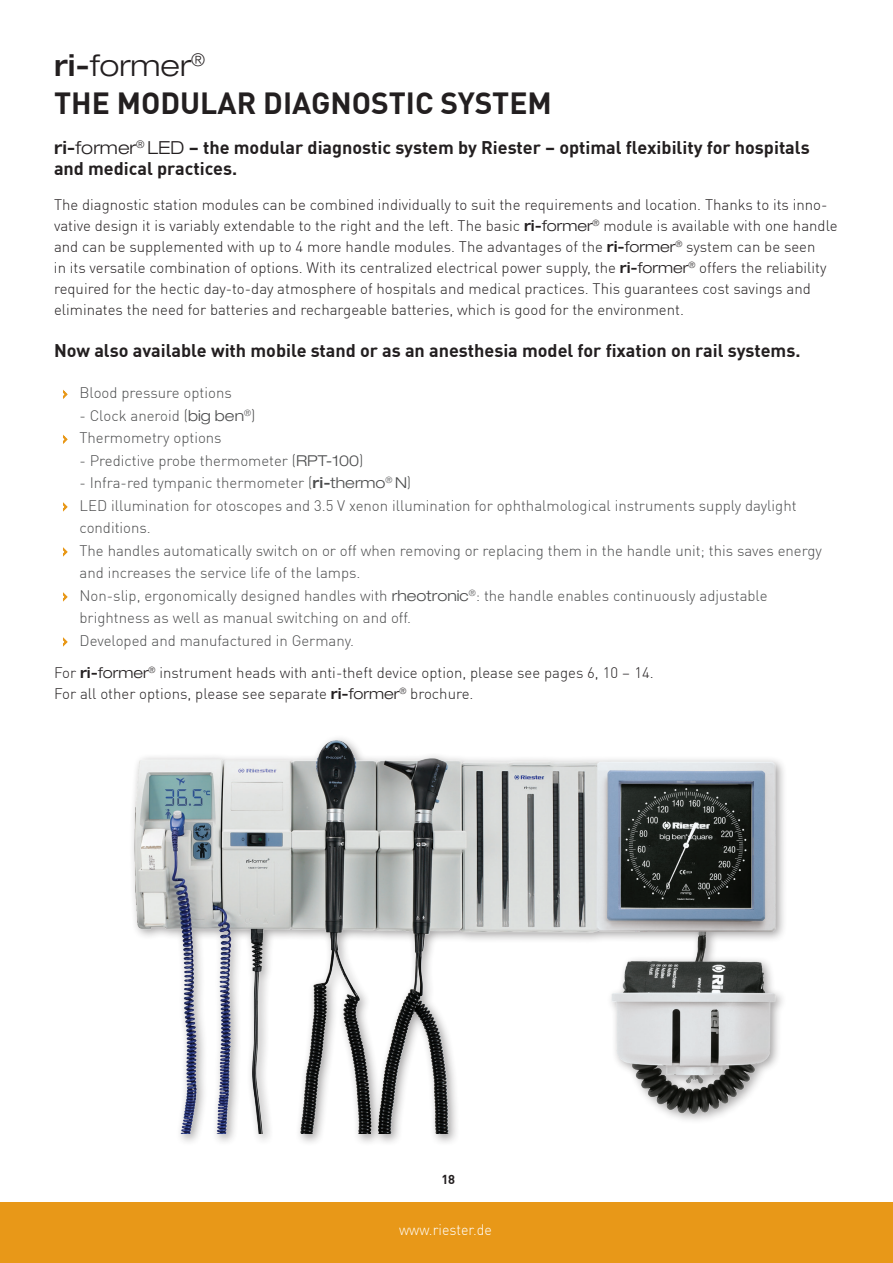
<style>
.page{position:relative;width:893px;height:1263px;background:#fff}
.page>*{position:absolute;margin:0;border:0;box-sizing:border-box;transform-origin:0 0}
.t1{font:700 30px "DIN Pro";color:#231f20}
.t2{font:300 expanded 30px "Helvetica Neue LT Pro";color:#231f20}
.t3{font:700 18px/21.6px "DIN Pro";color:#231f20}
.t4{font:300 15px/21px "DIN Pro";color:#231f20}
.t5{font:300 15px/22.5px "DIN Pro";color:#4b4c4d}
.t6{font:300 15px "DIN Pro";color:#fff;scale:.95 1}
.t7{font:700 12.75px "DIN Pro";color:#231f20}
.s1{font-weight:500}
.s2{font-family:"Helvetica Neue LT Pro";font-weight:500;font-stretch:expanded}
.s3{font-family:"Helvetica Neue LT Pro";font-weight:300;font-stretch:expanded}
.s4{font-family:"Helvetica Neue LT Pro";font-stretch:expanded}
.s5{color:#e89818}
</style>
<div class="page">
<div style="left:0;top:1202px;width:893px;height:61px;background:#e89818"></div>
<div style="left:128px;top:735px;width:659px;height:411px;background:#231f20;opacity:.42"></div>
<img style="left:128px;top:738px;width:659px;height:396px">
<h1 class="t2" style="left:54px;top:47px;width:153px"><span class="s1">ri-</span>former<sup>®</sup></h1>
<h1 class="t1" style="left:54px;top:80px;width:499px">THE MODULAR DIAGNOSTIC SYSTEM</h1>
<p class="t3" style="left:54px;top:135px;width:757px"><span class="s2">ri-</span><span class="s3">former</span><sup>®</sup> <span class="s3">LED</span> – the modular diagnostic system by Riester – optimal flexibility for hospitals and medical practices.</p>
<p class="t4" style="left:54px;top:193px;width:785px">The diagnostic station modules can be combined individually to suit the requirements and location. Thanks to its inno&shy;vative design it is variably extendable to the right and the left. The basic <span class="s2">ri-</span><span class="s4">former</span><sup>®</sup> module is available with one handle and can be supplemented with up to 4 more handle modules. The advantages of the <span class="s2">ri-</span><span class="s4">former</span><sup>®</sup> system can be seen<br>in its versatile combination of options. With its centralized electrical power supply, the <span class="s2">ri-</span><span class="s4">former</span><sup>®</sup> offers the reliability required for the hectic day-to-day atmosphere of hospitals and medical practices. This guarantees cost savings and eliminates the need for batteries and rechargeable batteries, which is good for the environment.</p>
<p class="t3" style="left:54px;top:338px;width:748px">Now also available with mobile stand or as an anesthesia model for fixation on rail systems.</p>
<p class="t5" style="left:63px;top:381px;width:171px"><span class="s5">›</span> Blood pressure options</p>
<p class="t5" style="left:63px;top:403px;width:194px;text-indent:17px">- Clock aneroid (<span class="s4">big ben</span><sup>®</sup>) <span class="s5">›</span> Thermometry options</p>
<p class="t5" style="left:80px;top:448px;width:286px">- Predictive probe thermometer (<span class="s4">RPT-100</span>)</p>
<p class="t5" style="left:80px;top:471px;width:333px">- Infra-red tympanic thermometer (<span class="s2">ri-</span><span class="s4">thermo</span><sup>®</sup> <span class="s4">N</span>)</p>
<p class="t5" style="left:63px;top:493px;width:736px"><span class="s5">›</span> LED illumination for otoscopes and 3.5 V xenon illumination for ophthalmological instruments supply daylight</p>
<p class="t5" style="left:80px;top:516px;width:73px">conditions.</p>
<p class="t5" style="left:63px;top:538px;width:761px"><span class="s5">›</span> The handles automatically switch on or off when removing or replacing them in the handle unit; this saves energy</p>
<p class="t5" style="left:80px;top:561px;width:283px">and increases the service life of the lamps.</p>
<p class="t5" style="left:63px;top:583px;width:707px"><span class="s5">›</span> Non-slip, ergonomically designed handles with <span class="s4">rheotronic</span><sup>®</sup>: the handle enables continuously adjustable</p>
<p class="t5" style="left:80px;top:606px;width:333px">brightness as well as manual switching on and off.</p>
<p class="t5" style="left:63px;top:628px;width:293px"><span class="s5">›</span> Developed and manufactured in Germany.</p>
<p class="t4" style="left:54px;top:661px;width:601px">For <span class="s2">ri-</span><span class="s4">former</span><sup>®</sup> instrument heads with anti-theft device option, please see pages 6, 10 – 14.<br>For all other options, please see separate <span class="s2">ri-</span><span class="s4">former</span><sup>®</sup> brochure.</p>
<p class="t7" style="left:441px;top:1169px;width:15px">18</p>
<p class="t6" style="left:399px;top:1218px;width:99px">www.riester.de</p>
</div>
